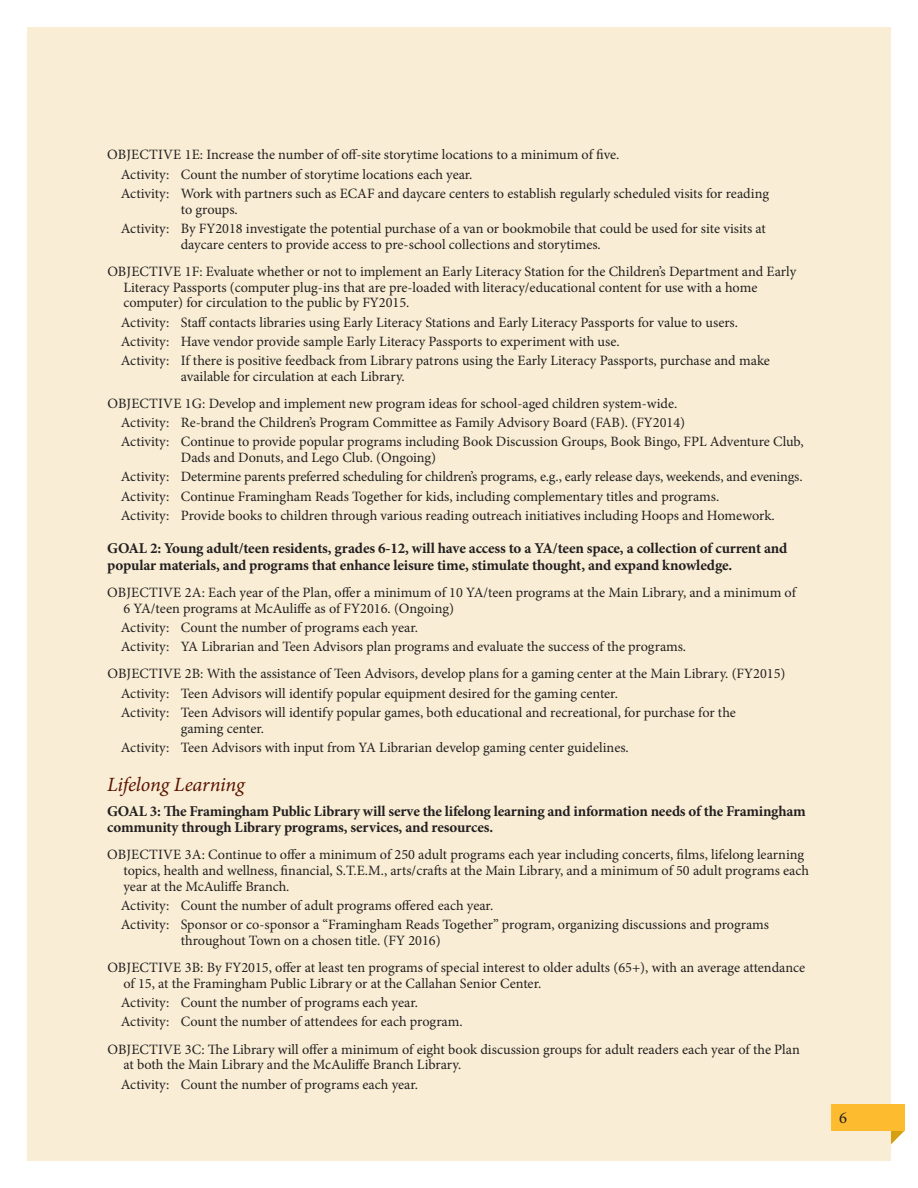
<style>
.page{position:relative;width:918px;height:1188px;background:#fff}
.page>*{position:absolute;margin:0;border:0;box-sizing:border-box;transform-origin:0 0}
.t1{font:italic 20.25px "Minion Pro";letter-spacing:-.01em;color:#5b1400}
.t2{font:16.5px "Minion Pro";color:#231f20}
.t3{font:700 15px/16.5px "Minion Pro";letter-spacing:-.005em;color:#231f20}
.t4{font:14.25px/19.2px "Minion Pro";color:#231f20}
</style>
<div class="page">
<div style="left:27px;top:27px;width:864px;height:1134px;background:#f9eed5"></div>
<svg style="left:891px;top:1131px;width:13px;height:13px"></svg>
<div style="left:831px;top:1104px;width:73px;height:27px;background:#fdbb30"></div>
<p class="t4" style="left:121px;top:145px;width:650px;text-indent:-13px">Objective 1e: Increase the number of off-site storytime locations to a minimum of five.<br>Activity: Count the number of storytime locations each year.<br>Activity: Work with partners such as ECAF and daycare centers to establish regularly scheduled visits for reading</p>
<p class="t4" style="left:121px;top:200px;width:647px;text-indent:60px">to groups.<br>Activity: By FY2018 investigate the potential purchase of a van or bookmobile that could be used for site visits at</p>
<p class="t4" style="left:107px;top:231px;width:690px;line-height:27.2px;text-indent:73px">daycare centers to provide access to pre-school collections and storytimes.<br>Objective 1f : Evaluate whether or not to implement an Early Literacy Station for the Children’s Department and Early</p>
<p class="t4" style="left:123px;top:279px;width:635px;line-height:15.8px">Literacy Passports (computer plug-ins that are pre-loaded with literacy/educational content for use with a home computer) for circulation to the public by FY2015.</p>
<p class="t4" style="left:121px;top:312px;width:651px">Activity: Staff contacts libraries using Early Literacy Stations and Early Literacy Passports for value to users.<br>Activity: Have vendor provide sample Early Literacy Passports to experiment with use.<br>Activity: If there is positive feedback from Library patrons using the Early Literacy Passports, purchase and make</p>
<p class="t4" style="left:107px;top:363px;width:571px;line-height:27.2px;text-indent:73px">available for circulation at each Library.<br>Objective 1g: Develop and implement new program ideas for school-aged children system-wide.</p>
<p class="t4" style="left:121px;top:413px;width:684px">Activity: Re-brand the Children’s Program Committee as Family Advisory Board (FAB). (FY2014)<br>Activity: Continue to provide popular programs including Book Discussion Groups, Book Bingo, FPL Adventure Club,</p>
<p class="t4" style="left:121px;top:448px;width:683px;text-indent:60px">Dads and Donuts, and Lego Club. (Ongoing)<br>Activity: Determine parents preferred scheduling for children’s programs, e.g., early release days, weekends, and evenings.<br>Activity: Continue Framingham Reads Together for kids, including complementary titles and programs.<br>Activity: Provide books to children through various reading outreach initiatives including Hoops and Homework.</p>
<p class="t3" style="left:107px;top:540px;width:9px">GOAL</p>
<p class="t3" style="left:107px;top:540px;width:682px;text-indent:43px">2: Young adult/teen residents, grades 6-12, will have access to a YA/teen space, a collection of current and popular materials, and programs that enhance leisure time, stimulate thought, and expand knowledge.</p>
<p class="t4" style="left:123px;top:585px;width:674px;line-height:15.8px;text-indent:-16px">Objective 2a: Each year of the Plan, offer a minimum of 10 YA/teen programs at the Main Library, and a minimum of<br>6 YA/teen programs at McAuliffe as of FY2016. (Ongoing)</p>
<p class="t4" style="left:121px;top:618px;width:567px">Activity: Count the number of programs each year.<br>Activity: YA Librarian and Teen Advisors plan programs and evaluate the success of the programs.</p>
<p class="t4" style="left:121px;top:664px;width:666px;text-indent:-13px">Objective 2b: With the assistance of Teen Advisors, develop plans for a gaming center at the Main Library. (FY2015)<br>Activity: Teen Advisors will identify popular equipment desired for the gaming center.<br>Activity: Teen Advisors will identify popular games, both educational and recreational, for purchase for the</p>
<p class="t4" style="left:121px;top:719px;width:510px;text-indent:60px">gaming center.<br>Activity: Teen Advisors with input from YA Librarian develop gaming center guidelines.</p>
<h1 class="t1" style="left:107px;top:771px;width:139px">Lifelong Learning</h1>
<p class="t3" style="left:107px;top:803px;width:9px">GOAL</p>
<p class="t3" style="left:107px;top:803px;width:700px;text-indent:43px">3: The Framingham Public Library will serve the lifelong learning and information needs of the Framingham community through Library programs, services, and resources.</p>
<p class="t4" style="left:123px;top:847px;width:687px;line-height:15.8px;text-indent:-16px">Objective 3a: Continue to offer a minimum of 250 adult programs each year including concerts, films, lifelong learning topics, health and wellness, financial, S.T.E.M., arts/crafts at the Main Library, and a minimum of 50 adult programs each year at the McAuliffe Branch.</p>
<p class="t4" style="left:121px;top:896px;width:650px">Activity: Count the number of adult programs offered each year.<br>Activity: Sponsor or co-sponsor a “Framingham Reads Together” program, organizing discussions and programs</p>
<p class="t4" style="left:107px;top:927px;width:699px;line-height:27.2px;text-indent:73px">throughout Town on a chosen title. (FY 2016)<br>Objective 3b: By FY2015, offer at least ten programs of special interest to older adults (65+), with an average attendance</p>
<p class="t4" style="left:121px;top:974px;width:422px">of 15, at the Framingham Public Library or at the Callahan Senior Center.<br>Activity: Count the number of programs each year.<br>Activity: Count the number of attendees for each program.</p>
<p class="t4" style="left:123px;top:1041px;width:678px;line-height:15.8px;text-indent:-16px">Objective 3c : The Library will offer a minimum of eight book discussion groups for adult readers each year of the Plan at both the Main Library and the McAuliffe Branch Library.</p>
<p class="t4" style="left:121px;top:1075px;width:299px">Activity: Count the number of programs each year.</p>
<p class="t2" style="left:839px;top:1106px;width:9px">6</p>
</div>
